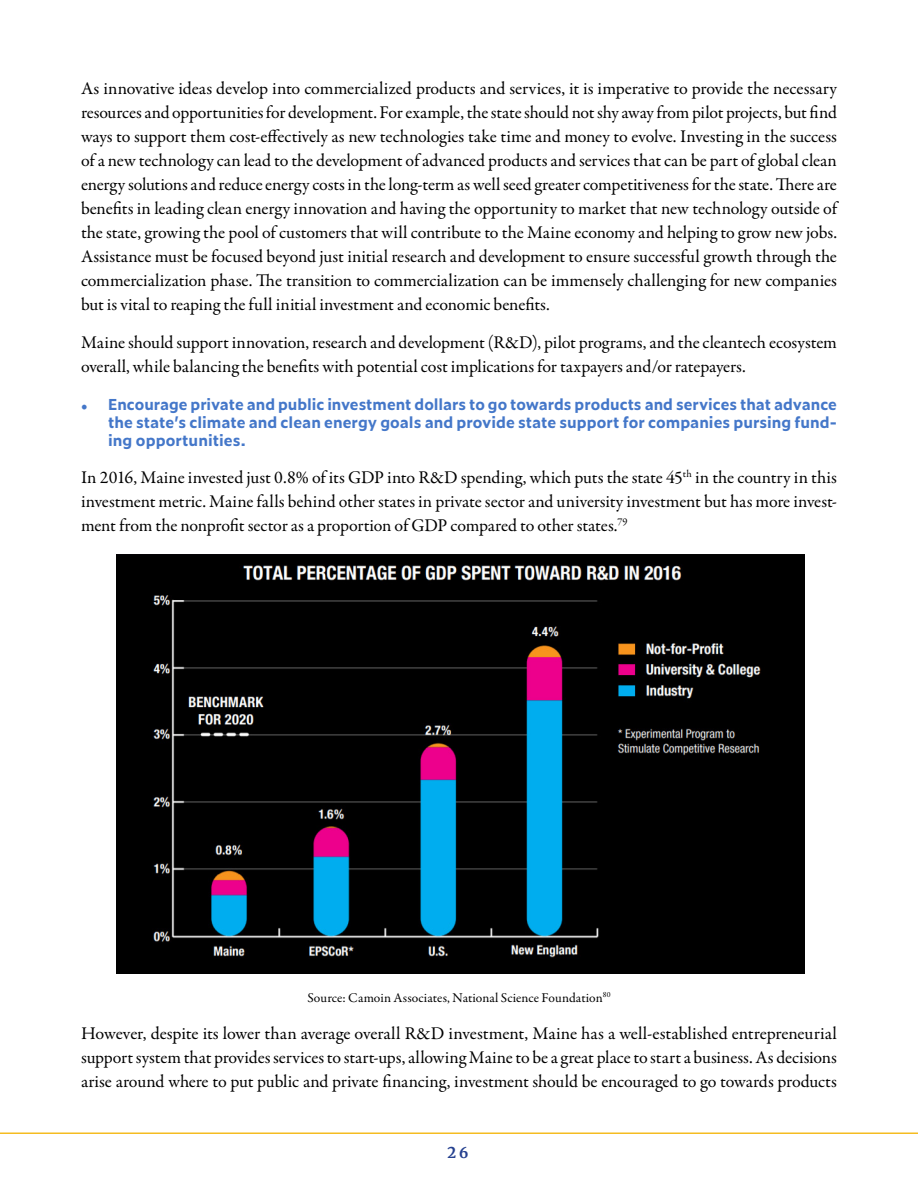
<style>
.page{position:relative;width:918px;height:1188px;background:#fff}
.page>*{position:absolute;margin:0;border:0;box-sizing:border-box;transform-origin:0 0}
.t1{font:18px/24px "Garamond Premr Pro";letter-spacing:-.01em;color:#000;text-align:justify}
.t2{font:700 15px/18px "Zeitung Micro Pro";color:#4477c9;text-align:justify}
.t3{font:700 15px "Merriweather";color:#25408f}
.t4{font:13.5px "Garamond Premr Pro";letter-spacing:.005em;color:#000}
.s1{font-family:"Garamond Premr Pro";font-weight:400}
</style>
<div class="page">
<hr style="left:0;top:1132px;width:918px;height:2px;background:#f5bc21">
<img style="left:116px;top:555px;width:688px;height:418px">
<p class="t1" style="left:81px;top:77px;width:758px">As innovative ideas develop into commercialized products and services, it is imperative to provide the necessary resources and opportunities for development. For example, the state should not shy away from pilot projects, but find ways to support them cost-effectively as new technologies take time and money to evolve. Investing in the success of a new technology can lead to the development of advanced products and services that can be part of global clean energy solutions and reduce energy costs in the long-term as well seed greater competitiveness for the state. There are benefits in leading clean energy innovation and having the opportunity to market that new technology outside of the state, growing the pool of customers that will contribute to the Maine economy and helping to grow new jobs.<br>Assistance must be focused beyond just initial research and development to ensure successful growth through the commercialization phase. The transition to commercialization can be immensely challenging for new companies but is vital to reaping the full initial investment and economic benefits.</p>
<p class="t1" style="left:81px;top:330px;width:757px">Maine should support innovation, research and development (R&amp;D), pilot programs, and the cleantech ecosystem overall, while balancing the benefits with potential cost implications for taxpayers and/or ratepayers.</p>
<p class="t2" style="left:108px;top:394px;width:731px;text-indent:-27px"><span class="s1">•</span> Encourage private and public investment dollars to go towards products and services that advance the state’s climate and clean energy goals and provide state support for companies pursing fund&shy;ing opportunities.</p>
<p class="t1" style="left:81px;top:466px;width:758px">In 2016, Maine invested just 0.8% of its GDP into R&amp;D spending, which puts the state 45<sup>th</sup> in the country in this investment metric. Maine falls behind other states in private sector and university investment but has more invest&shy;ment from the nonprofit sector as a proportion of GDP compared to other states.<sup>79</sup></p>
<p class="t4" style="left:307px;top:989px;width:305px">Source: Camoin Associates, National Science Foundation<sup>80</sup></p>
<p class="t1" style="left:81px;top:1022px;width:757px">However, despite its lower than average overall R&amp;D investment, Maine has a well-established entrepreneurial support system that provides services to start-ups, allowing Maine to be a great place to start a business. As decisions arise around where to put public and private financing, investment should be encouraged to go towards products</p>
<p class="t3" style="left:447px;top:1142px;width:23px">26</p>
</div>
